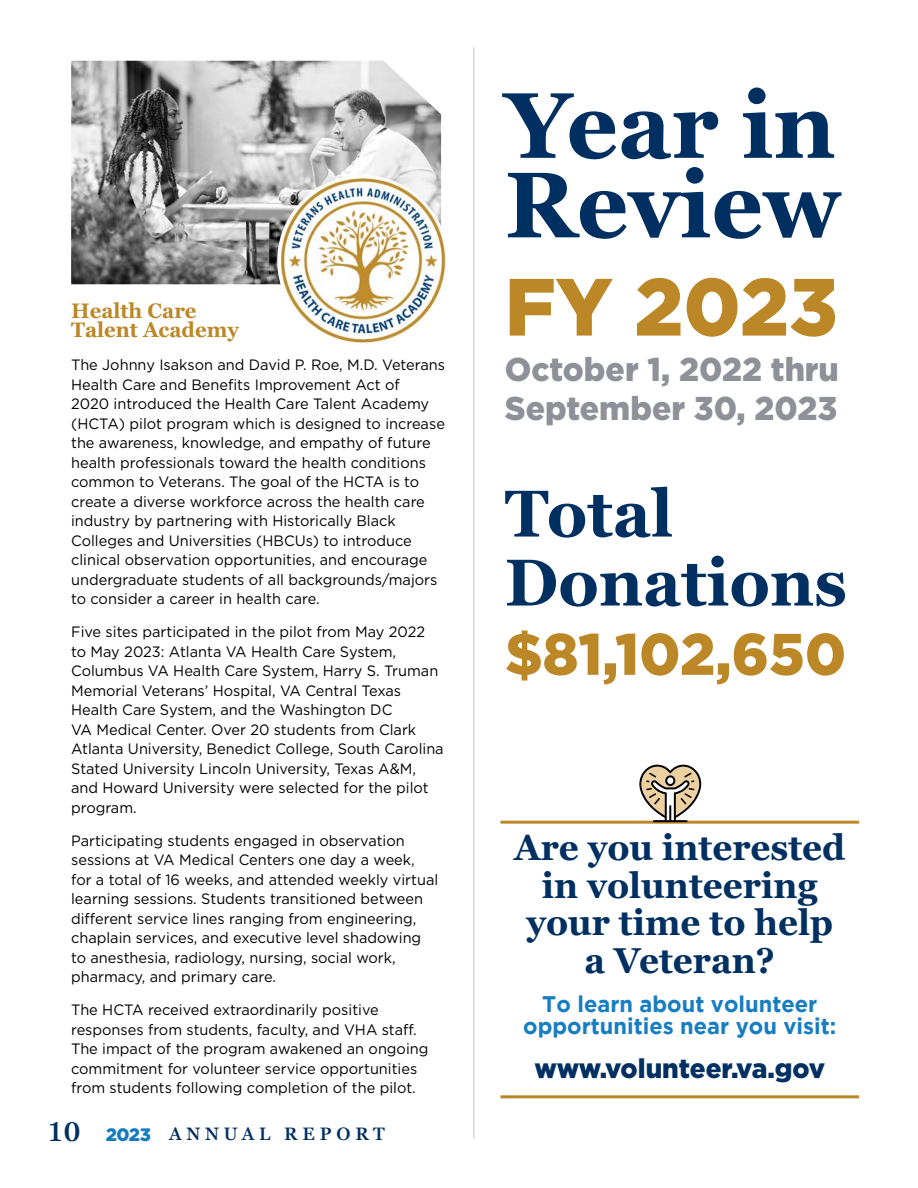
<style>
.page{position:relative;width:918px;height:1188px;background:#fff}
.page>*{position:absolute;margin:0;border:0;box-sizing:border-box;transform-origin:0 0}
.t1{font:700 93px/79.5px "Georgia Pro";color:#003061}
.t2{font:900 81px "Gotham";color:#bc8827}
.t3{font:700 66px/69px "Georgia Pro";color:#003061}
.t4{font:900 58.5px "Gotham";color:#bc8827}
.t5{font:700 36px/37.5px "Georgia Pro";color:#003061;text-align:center}
.t6{font:900 33px/39px "Gotham";color:#8f9198}
.t7{font:900 27px "Gotham";color:#003061}
.t8{font:700 22.5px/22.5px "Gotham";color:#167dc2;text-align:center}
.t9{font:700 21px/19.5px "Georgia Pro";color:#bc8827}
.t10{font:600 18px "Georgia Pro";letter-spacing:.27em;color:#003061}
.t11{font:15px/19.5px "Gotham";color:#000}
.s1{font-size:27px}
.s2{font-family:"Gotham";font-weight:900;color:#147bc0}
</style>
<div class="page">
<hr style="left:473px;top:47px;width:2px;height:1091px;background:#d4d5d6">
<hr style="left:500px;top:1095px;width:359px;height:3px;background:#bc8827">
<img style="left:71px;top:61px;width:370px;height:223px">
<img style="left:277px;top:175px;width:171px;height:171px;border-radius:85px">
<hr style="left:500px;top:821px;width:359px;height:3px;background:#bc8827">
<svg style="left:639px;top:765px;width:62px;height:57px"></svg>
<h3 class="t9" style="left:71px;top:302px;width:169px">Health Care<br>Talent Academy</h3>
<p class="t11" style="left:71px;top:355px;width:375px">The Johnny Isakson and David P. Roe, M.D. Veterans Health Care and Benefts Improvement Act of<br>2020 introduced the Health Care Talent Academy (HCTA) pilot program which is designed to increase the awareness, knowledge, and empathy of future health professionals toward the health conditions common to Veterans. The goal of the HCTA is to create a diverse workforce across the health care industry by partnering with Historically Black Colleges and Universities (HBCUs) to introduce clinical observation opportunities, and encourage undergraduate students of all backgrounds/majors to consider a career in health care.</p>
<p class="t11" style="left:71px;top:622px;width:374px">Five sites participated in the pilot from May 2022 to May 2023: Atlanta VA Health Care System, Columbus VA Health Care System, Harry S. Truman Memorial Veterans’ Hospital, VA Central Texas Health Care System, and the Washington DC<br>VA Medical Center. Over 20 students from Clark Atlanta University, Benedict College, South Carolina Stated University Lincoln University, Texas A&amp;M, and Howard University were selected for the pilot program.</p>
<p class="t11" style="left:71px;top:830px;width:369px">Participating students engaged in observation sessions at VA Medical Centers one day a week, for a total of 16 weeks, and attended weekly virtual learning sessions. Students transitioned between diferent service lines ranging from engineering, chaplain services, and executive level shadowing to anesthesia, radiology, nursing, social work, pharmacy, and primary care.</p>
<p class="t11" style="left:71px;top:1000px;width:359px">The HCTA received extraordinarily positive responses from students, faculty, and VHA staf.<br>The impact of the program awakened an ongoing commitment for volunteer service opportunities from students following completion of the pilot.</p>
<p class="t10" style="left:47px;top:1124px;width:339px"><span class="s1">10</span> <span class="s2">2023</span> ANNUAL REPORT</p>
<h2 class="t1" style="left:505px;top:89px;width:338px">Year in<br>Review</h2>
<p class="t2" style="left:505px;top:251px;width:334px">FY 2023</p>
<p class="t6" style="left:505px;top:349px;width:336px">October 1, 2022 thru<br>September 30, 2023</p>
<h3 class="t3" style="left:505px;top:482px;width:344px">Total<br>Donations</h3>
<p class="t4" style="left:505px;top:614px;width:343px">$81,102,650</p>
<h3 class="t5" style="left:514px;top:830px;width:333px">Are you interested in volunteering your time to help a Veteran?</h3>
<p class="t8" style="left:523px;top:992px;width:314px">To learn about volunteer opportunities near you visit:</p>
<h3 class="t7" style="left:534px;top:1050px;width:292px">www.volunteer.va.gov</h3>
</div>
